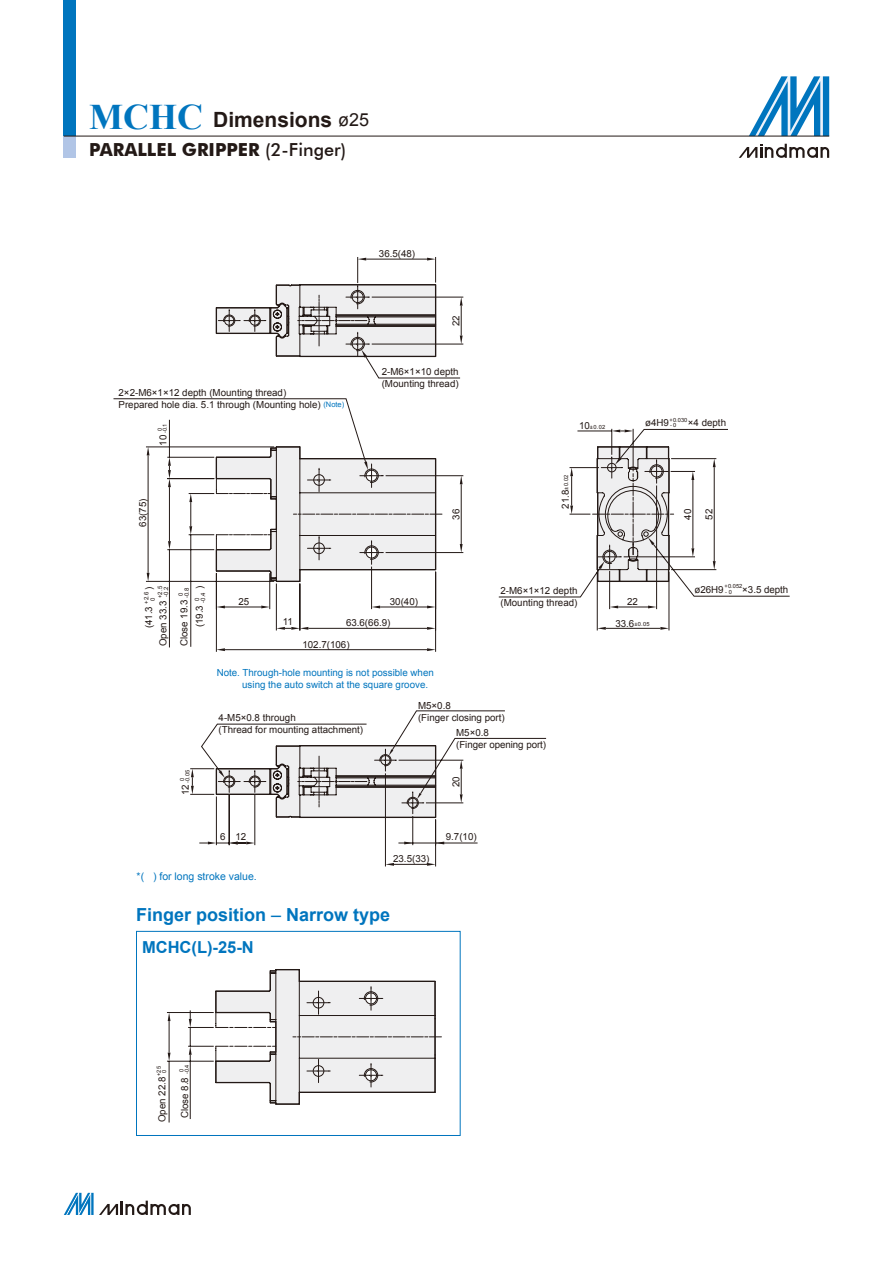
<style>
.page{position:relative;width:893px;height:1263px;background:#fff}
.page>*{position:absolute;margin:0;border:0;box-sizing:border-box;transform-origin:0 0}
.t1{font:700 21px "Arial";color:#231916}
.t2{font:700 18px "Futura BT";color:#231916}
.t3{font:700 18px "Arial";color:#0075be}
.t4{font:700 16.5px "Arial";color:#0075be}
.t5{font:10.5px "Arial";color:#0075be}
.t6{font:9.75px "Arial";color:#231916}
.t7{font:9.75px/12px "Arial";color:#0075be}
.t8{font:6px "Arial";color:#231916}
.t9{font:5.7px "Arial";color:#231916}
.s1{font-family:"Times New Roman";font-size:36px;color:#0075be}
.s2{font-weight:400;font-size:18px}
.s3{font-weight:500}
.s4{font-size:7.5px;color:#0075be}
.s5{font-size:9.75px}
.s6{font-weight:400}
</style>
<div class="page">
<svg style="left:749px;top:76px;width:80px;height:60px"></svg>
<svg style="left:739px;top:144px;width:90px;height:14px"></svg>
<div style="left:64px;top:0;width:12px;height:136px;background:#0075be"></div>
<div style="left:64px;top:136px;width:12px;height:21px;background:#b1c5e6"></div>
<hr style="left:64px;top:136px;width:765px;height:1px;background:#231916">
<svg style="left:64px;top:1193px;width:127px;height:22px"></svg>
<hr style="left:169px;top:1061px;width:1px;height:61px;background:#231916">
<hr style="left:169px;top:1021px;width:1px;height:32px;background:#231916">
<hr style="left:167px;top:1061px;width:47px;height:1px;background:#231916">
<hr style="left:167px;top:1012px;width:47px;height:1px;background:#231916">
<hr style="left:190px;top:1055px;width:1px;height:64px;background:#231916">
<div style="left:136px;top:931px;width:325px;height:205px;border:1px solid #0075be"></div>
<svg style="left:168px;top:1013px;width:3px;height:8px"></svg>
<svg style="left:168px;top:1053px;width:3px;height:8px"></svg>
<svg style="left:188px;top:969px;width:253px;height:136px"></svg>
<svg style="left:113px;top:257px;width:677px;height:610px"></svg>
<svg style="left:216px;top:284px;width:454px;height:534px"></svg>
<svg style="left:427px;top:258px;width:9px;height:3px"></svg>
<svg style="left:358px;top:258px;width:8px;height:3px"></svg>
<svg style="left:460px;top:297px;width:3px;height:9px"></svg>
<svg style="left:460px;top:335px;width:3px;height:9px"></svg>
<svg style="left:460px;top:476px;width:3px;height:8px"></svg>
<svg style="left:460px;top:544px;width:3px;height:8px"></svg>
<svg style="left:276px;top:627px;width:9px;height:3px"></svg>
<svg style="left:168px;top:541px;width:3px;height:9px"></svg>
<svg style="left:168px;top:457px;width:3px;height:30px"></svg>
<svg style="left:216px;top:605px;width:9px;height:3px"></svg>
<svg style="left:261px;top:605px;width:9px;height:3px"></svg>
<svg style="left:460px;top:760px;width:3px;height:9px"></svg>
<svg style="left:460px;top:794px;width:3px;height:9px"></svg>
<svg style="left:208px;top:841px;width:8px;height:3px"></svg>
<svg style="left:229px;top:841px;width:9px;height:3px"></svg>
<svg style="left:246px;top:841px;width:9px;height:3px"></svg>
<svg style="left:191px;top:786px;width:3px;height:8px"></svg>
<svg style="left:191px;top:769px;width:3px;height:8px"></svg>
<svg style="left:610px;top:605px;width:8px;height:3px"></svg>
<svg style="left:648px;top:605px;width:9px;height:3px"></svg>
<svg style="left:597px;top:627px;width:9px;height:3px"></svg>
<svg style="left:660px;top:627px;width:9px;height:3px"></svg>
<svg style="left:691px;top:471px;width:3px;height:9px"></svg>
<svg style="left:691px;top:548px;width:3px;height:9px"></svg>
<svg style="left:713px;top:459px;width:3px;height:8px"></svg>
<svg style="left:713px;top:561px;width:3px;height:9px"></svg>
<svg style="left:612px;top:429px;width:21px;height:3px"></svg>
<svg style="left:570px;top:468px;width:3px;height:8px"></svg>
<svg style="left:570px;top:506px;width:3px;height:8px"></svg>
<svg style="left:147px;top:447px;width:3px;height:8px"></svg>
<svg style="left:147px;top:573px;width:3px;height:8px"></svg>
<svg style="left:189px;top:493px;width:3px;height:9px"></svg>
<svg style="left:189px;top:526px;width:3px;height:9px"></svg>
<svg style="left:427px;top:605px;width:9px;height:3px"></svg>
<svg style="left:372px;top:605px;width:8px;height:3px"></svg>
<svg style="left:427px;top:627px;width:9px;height:3px"></svg>
<svg style="left:291px;top:627px;width:17px;height:3px"></svg>
<svg style="left:427px;top:648px;width:9px;height:3px"></svg>
<svg style="left:216px;top:648px;width:9px;height:3px"></svg>
<svg style="left:404px;top:841px;width:9px;height:3px"></svg>
<svg style="left:436px;top:841px;width:8px;height:3px"></svg>
<svg style="left:427px;top:863px;width:9px;height:3px"></svg>
<svg style="left:385px;top:863px;width:9px;height:3px"></svg>
<svg style="left:215px;top:282px;width:222px;height:76px"></svg>
<svg style="left:215px;top:446px;width:227px;height:137px"></svg>
<svg style="left:593px;top:446px;width:81px;height:137px"></svg>
<svg style="left:215px;top:744px;width:222px;height:75px"></svg>
<p class="t1" style="left:89px;top:106px;width:281px"><span class="s1">MCHC</span> Dimensions <span class="s2">ø25</span></p>
<p class="t2" style="left:89px;top:139px;width:258px">PARALLEL GRIPPER <span class="s3">(2-Finger)</span></p>
<p class="t6" style="left:119px;top:386px;width:169px">2×2-M6×1×12 depth (Mounting thread)</p>
<p class="t6" style="left:119px;top:398px;width:227px">Prepared hole dia. 5.1 through (Mounting hole) <span class="s4">(Note)</span></p>
<p class="t9" style="left:156px;top:431px;width:5px;rotate:-90deg">0</p>
<p class="t9" style="left:161px;top:433px;width:11px;rotate:-90deg">-0.1</p>
<p class="t6" style="left:157px;top:446px;width:12px;rotate:-90deg">10</p>
<p class="t6" style="left:379px;top:247px;width:38px">36.5(48)</p>
<p class="t6" style="left:450px;top:326px;width:12px;rotate:-90deg">22</p>
<p class="t6" style="left:382px;top:365px;width:78px">2-M6×1×10 depth</p>
<p class="t6" style="left:382px;top:377px;width:78px">(Mounting thread)</p>
<p class="t6" style="left:136px;top:527px;width:30px;rotate:-90deg">63(75)</p>
<p class="t6" style="left:450px;top:520px;width:12px;rotate:-90deg">36</p>
<p class="t9" style="left:579px;top:423px;width:28px"><span class="s5">10</span>±0.02</p>
<p class="t9" style="left:562px;top:509px;width:36px;rotate:-90deg"><span class="s5">21.8</span>±0.02</p>
<p class="t9" style="left:669px;top:416px;width:19px">+0.030</p>
<p class="t6" style="left:645px;top:417px;width:25px">ø4H9</p>
<p class="t6" style="left:688px;top:417px;width:40px">×4 depth</p>
<p class="t9" style="left:670px;top:421px;width:8px">-0</p>
<p class="t6" style="left:681px;top:520px;width:12px;rotate:-90deg">40</p>
<p class="t6" style="left:703px;top:520px;width:12px;rotate:-90deg">52</p>
<p class="t8" style="left:156px;top:598px;width:14px;rotate:-90deg">+2.5</p>
<p class="t8" style="left:162px;top:597px;width:12px;rotate:-90deg">-0.2</p>
<p class="t6" style="left:142px;top:590px;width:5px;rotate:-90deg">)</p>
<p class="t8" style="left:143px;top:604px;width:14px;rotate:-90deg">+2.6</p>
<p class="t8" style="left:149px;top:601px;width:5px;rotate:-90deg">0</p>
<p class="t6" style="left:157px;top:646px;width:47px;rotate:-90deg">Open 33.3</p>
<p class="t6" style="left:142px;top:628px;width:24px;rotate:-90deg">(41.3</p>
<p class="t6" style="left:193px;top:589px;width:5px;rotate:-90deg">)</p>
<p class="t8" style="left:177px;top:596px;width:5px;rotate:-90deg">0</p>
<p class="t8" style="left:183px;top:598px;width:12px;rotate:-90deg">-0.8</p>
<p class="t8" style="left:193px;top:601px;width:5px;rotate:-90deg">0</p>
<p class="t8" style="left:199px;top:602px;width:12px;rotate:-90deg">-0.4</p>
<p class="t6" style="left:178px;top:646px;width:48px;rotate:-90deg">Close 19.3</p>
<p class="t6" style="left:193px;top:627px;width:24px;rotate:-90deg">(19.3</p>
<p class="t6" style="left:239px;top:596px;width:12px">25</p>
<p class="t6" style="left:390px;top:595px;width:30px">30(40)</p>
<p class="t6" style="left:283px;top:616px;width:12px">11</p>
<p class="t6" style="left:346px;top:616px;width:46px">63.6(66.9)</p>
<p class="t6" style="left:302px;top:638px;width:49px">102.7(106)</p>
<p class="t6" style="left:500px;top:584px;width:78px">2-M6×1×12 depth</p>
<p class="t6" style="left:500px;top:596px;width:78px">(Mounting thread)</p>
<p class="t7" style="left:242px;top:667px;width:193px;text-indent:-26px">Note. Through-hole mounting is not possible when using the auto switch at the square groove.</p>
<p class="t6" style="left:219px;top:711px;width:79px">4-M5×0.8 through</p>
<p class="t6" style="left:219px;top:723px;width:146px">(Thread for mounting attachment)</p>
<p class="t6" style="left:418px;top:699px;width:34px">M5×0.8</p>
<p class="t6" style="left:418px;top:711px;width:88px">(Finger closing port)</p>
<p class="t6" style="left:456px;top:726px;width:34px">M5×0.8</p>
<p class="t6" style="left:456px;top:738px;width:92px">(Finger opening port)</p>
<p class="t9" style="left:178px;top:781px;width:5px;rotate:-90deg">0</p>
<p class="t9" style="left:184px;top:783px;width:14px;rotate:-90deg">-0.05</p>
<p class="t6" style="left:179px;top:795px;width:12px;rotate:-90deg">12</p>
<p class="t6" style="left:450px;top:787px;width:12px;rotate:-90deg">20</p>
<p class="t6" style="left:220px;top:830px;width:7px">6</p>
<p class="t6" style="left:235px;top:830px;width:12px">12</p>
<p class="t6" style="left:393px;top:852px;width:38px">23.5(33)</p>
<p class="t6" style="left:446px;top:830px;width:32px">9.7(10)</p>
<p class="t5" style="left:137px;top:869px;width:122px">*( ) for long stroke value.</p>
<p class="t3" style="left:136px;top:903px;width:256px">Finger position <span class="s6">–</span> Narrow type</p>
<p class="t4" style="left:142px;top:936px;width:113px">MCHC(L)-25-N</p>
<p class="t6" style="left:627px;top:596px;width:12px">22</p>
<p class="t9" style="left:615px;top:620px;width:36px"><span class="s5">33.6</span>±0.05</p>
<p class="t9" style="left:724px;top:583px;width:19px">+0.052</p>
<p class="t6" style="left:694px;top:583px;width:31px">ø26H9</p>
<p class="t6" style="left:742px;top:583px;width:48px">×3.5 depth</p>
<p class="t9" style="left:725px;top:588px;width:8px">- 0</p>
<p class="t9" style="left:155px;top:1076px;width:11px;rotate:-90deg">+25</p>
<p class="t9" style="left:160px;top:1073px;width:5px;rotate:-90deg">0</p>
<p class="t6" style="left:156px;top:1122px;width:47px;rotate:-90deg">Open 22.8</p>
<p class="t9" style="left:178px;top:1072px;width:5px;rotate:-90deg">0</p>
<p class="t9" style="left:183px;top:1074px;width:11px;rotate:-90deg">-0.4</p>
<p class="t6" style="left:178px;top:1118px;width:43px;rotate:-90deg">Close 8.8</p>
</div>
